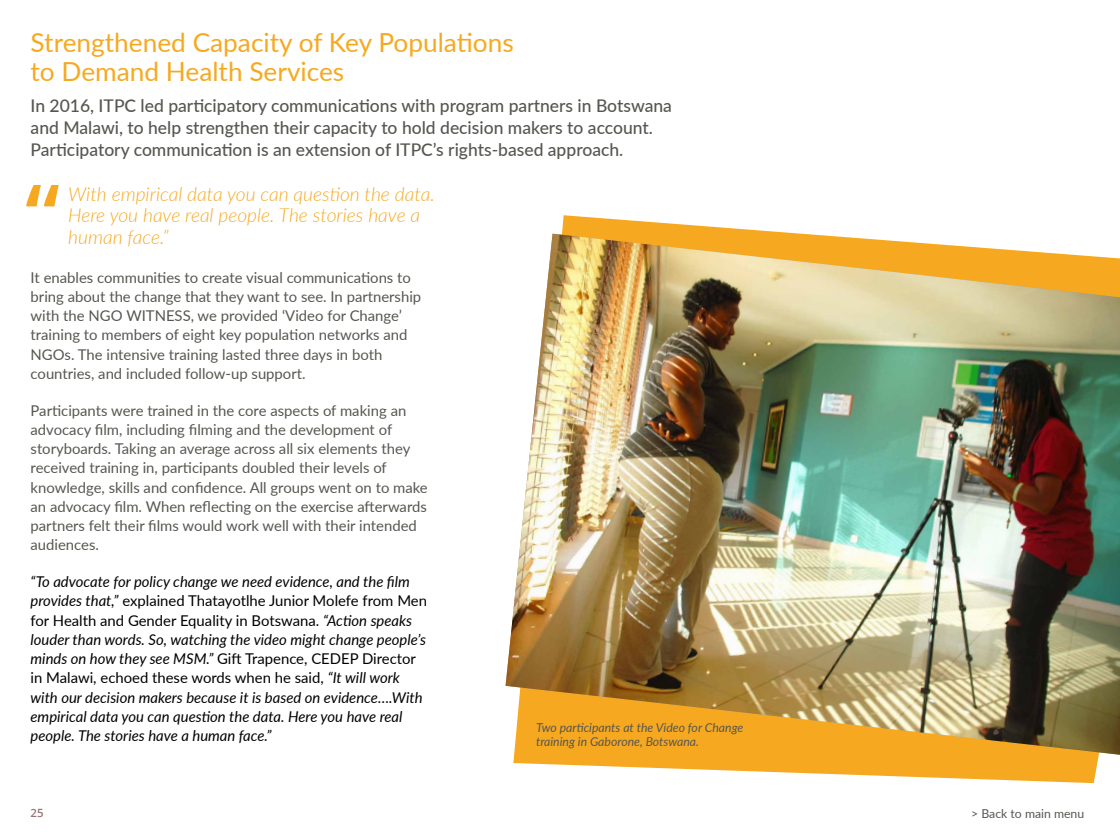
<style>
.page{position:relative;width:1120px;height:840px;background:#fff}
.page>*{position:absolute;margin:0;border:0;box-sizing:border-box;transform-origin:0 0}
.t1{font:26.25px/29.8px "Lato";color:#f6a920}
.t2{font:italic 300 19.25px/21.9px "Lato";color:#f6a920}
.t3{font:500 17.5px/21.9px "Lato";color:#575651}
.t4{font:14.88px/19.2px "Lato";color:#575651}
.t5{font:italic 14.88px/19.2px "Lato";color:#000}
.t6{font:italic 12.25px/14px "Lato";color:#575651}
.t7{font:12.25px "Lato";color:#575651}
.t8{font:600 11.38px "Open Sans";color:#997577}
.s1{font-style:normal}
</style>
<div class="page">
<svg style="left:513px;top:215px;width:586px;height:568px"></svg>
<img style="left:506px;top:234px;width:614px;height:521px">
<svg style="left:26px;top:185px;width:33px;height:21px"></svg>
<h1 class="t1" style="left:31px;top:26px;width:485px">Strengthened Capacity of Key Populations to Demand Health Services</h1>
<p class="t3" style="left:31px;top:94px;width:643px">In 2016, ITPC led participatory communications with program partners in Botswana and Malawi, to help strengthen their capacity to hold decision makers to account.<br>Participatory communication is an extension of ITPC’s rights-based approach.</p>
<p class="t2" style="left:68px;top:182px;width:368px">With empirical data you can question the data.<br>Here you have real people. The stories have a human face.”</p>
<p class="t4" style="left:31px;top:267px;width:392px">It enables communities to create visual communications to bring about the change that they want to see. In partnership with the NGO WITNESS, we provided ‘Video for Change’ training to members of eight key population networks and NGOs. The intensive training lasted three days in both countries, and included follow-up support.</p>
<p class="t4" style="left:31px;top:400px;width:399px">Participants were trained in the core aspects of making an advocacy film, including filming and the development of storyboards. Taking an average across all six elements they received training in, participants doubled their levels of knowledge, skills and confidence. All groups went on to make an advocacy film. When reflecting on the exercise afterwards partners felt their films would work well with their intended audiences.</p>
<p class="t5" style="left:31px;top:572px;width:398px">“To advocate for policy change we need evidence, and the film provides that,” <span class="s1">explained Thatayotlhe Junior Molefe from Men for Health and Gender Equality in Botswana.</span> “Action speaks louder than words. So, watching the video might change people’s minds on how they see MSM.” <span class="s1">Gift Trapence, CEDEP Director in Malawi, echoed these words when he said,</span> “It will work with our decision makers because it is based on evidence….With empirical data you can question the data. Here you have real people. The stories have a human face.”</p>
<p class="t6" style="left:536px;top:720px;width:209px">Two participants at the Video for Change training in Gaborone, Botswana.</p>
<p class="t8" style="left:31px;top:805px;width:14px">25</p>
<p class="t7" style="left:971px;top:805px;width:115px">&gt; Back to main menu</p>
</div>
